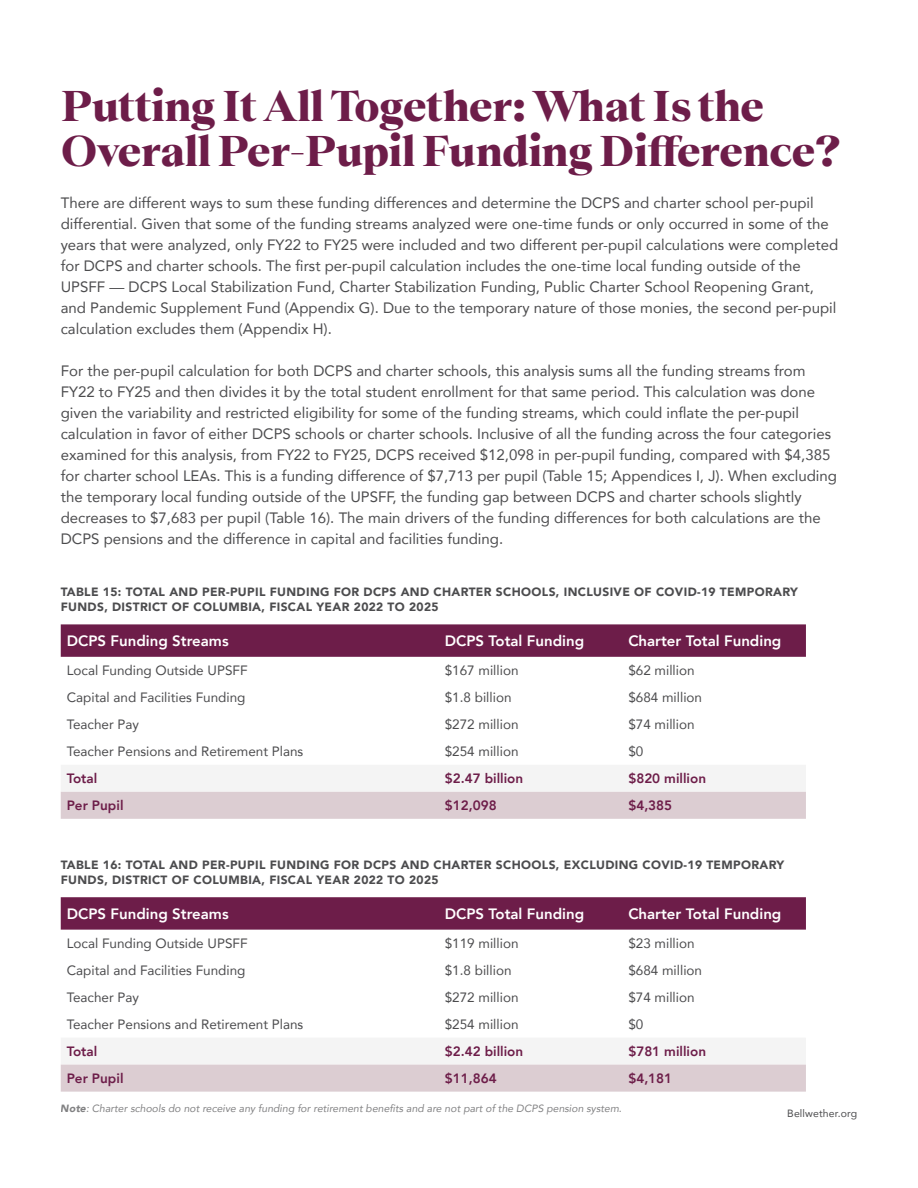
<style>
.page{position:relative;width:918px;height:1188px;background:#fff}
.page>*{position:absolute;margin:0;border:0;box-sizing:border-box;transform-origin:0 0}
.t1{font:800 45px/45px "Teodor";color:#6d1d49}
.t2{font:15px/21px "Avenir";color:#4c4c4e}
.t3{font:800 15px "Avenir";color:#fff}
.t4{font:13.5px "Avenir";color:#4c4c4e}
.t5{font:800 13.5px "Avenir";color:#6d1d49}
.t6{font:900 12px/15px "Avenir";letter-spacing:.03em;color:#4c4c4e}
.t7{font:italic 10.5px "Avenir";color:#4c4c4e}
.t8{font:10.5px "Avenir";letter-spacing:.01em;color:#4c4c4e}
.s1{font-weight:900}
</style>
<div class="page">
<div style="left:61px;top:624px;width:745px;height:33px;background:#6d1d49"></div>
<svg style="left:61px;top:765px;width:745px;height:54px"></svg>
<div style="left:61px;top:897px;width:745px;height:33px;background:#6d1d49"></div>
<svg style="left:61px;top:1038px;width:745px;height:54px"></svg>
<h1 class="t1" style="left:61px;top:82px;width:781px">Putting It All Together: What Is the<br>Overall Per-Pupil Funding Difference?</h1>
<p class="t2" style="left:61px;top:192px;width:779px">There are different ways to sum these funding differences and determine the DCPS and charter school per-pupil differential. Given that some of the funding streams analyzed were one-time funds or only occurred in some of the years that were analyzed, only FY22 to FY25 were included and two different per-pupil calculations were completed for DCPS and charter schools. The first per-pupil calculation includes the one-time local funding outside of the UPSFF — DCPS Local Stabilization Fund, Charter Stabilization Funding, Public Charter School Reopening Grant, and Pandemic Supplement Fund (Appendix G). Due to the temporary nature of those monies, the second per-pupil calculation excludes them (Appendix H).</p>
<p class="t2" style="left:61px;top:360px;width:778px">For the per-pupil calculation for both DCPS and charter schools, this analysis sums all the funding streams from FY22 to FY25 and then divides it by the total student enrollment for that same period. This calculation was done given the variability and restricted eligibility for some of the funding streams, which could inflate the per-pupil calculation in favor of either DCPS schools or charter schools. Inclusive of all the funding across the four categories examined for this analysis, from FY22 to FY25, DCPS received $12,098 in per-pupil funding, compared with $4,385 for charter school LEAs. This is a funding difference of $7,713 per pupil (Table 15; Appendices I, J). When excluding the temporary local funding outside of the UPSFF, the funding gap between DCPS and charter schools slightly decreases to $7,683 per pupil (Table 16). The main drivers of the funding differences for both calculations are the DCPS pensions and the difference in capital and facilities funding.</p>
<p class="t6" style="left:61px;top:584px;width:739px">TABLE 15: TOTAL AND PER-PUPIL FUNDING FOR DCPS AND CHARTER SCHOOLS, INCLUSIVE OF COVID-19 TEMPORARY<br>FUNDS, DISTRICT OF COLUMBIA, FISCAL YEAR 2022 TO 2025</p>
<p class="t3" style="left:67px;top:629px;width:163px">DCPS Funding Streams</p>
<p class="t3" style="left:445px;top:629px;width:141px">DCPS Total Funding</p>
<p class="t3" style="left:628px;top:629px;width:155px">Charter Total Funding</p>
<p class="t4" style="left:67px;top:660px;width:182px">Local Funding Outside UPSFF</p>
<p class="t4" style="left:445px;top:660px;width:75px">$167 million</p>
<p class="t4" style="left:628px;top:660px;width:68px">$62 million</p>
<p class="t4" style="left:67px;top:687px;width:180px">Capital and Facilities Funding</p>
<p class="t4" style="left:445px;top:687px;width:68px">$1.8 billion</p>
<p class="t4" style="left:628px;top:687px;width:75px">$684 million</p>
<p class="t4" style="left:67px;top:714px;width:74px">Teacher Pay</p>
<p class="t4" style="left:445px;top:714px;width:75px">$272 million</p>
<p class="t4" style="left:628px;top:714px;width:68px">$74 million</p>
<p class="t4" style="left:67px;top:741px;width:238px">Teacher Pensions and Retirement Plans</p>
<p class="t4" style="left:445px;top:741px;width:75px">$254 million</p>
<p class="t4" style="left:628px;top:741px;width:17px">$0</p>
<p class="t5" style="left:67px;top:768px;width:32px">Total</p>
<p class="t5" style="left:445px;top:768px;width:80px">$2.47 billion</p>
<p class="t5" style="left:628px;top:768px;width:79px">$820 million</p>
<p class="t5" style="left:67px;top:795px;width:58px">Per Pupil</p>
<p class="t5" style="left:445px;top:795px;width:53px">$12,098</p>
<p class="t5" style="left:628px;top:795px;width:45px">$4,385</p>
<p class="t6" style="left:61px;top:857px;width:725px">TABLE 16: TOTAL AND PER-PUPIL FUNDING FOR DCPS AND CHARTER SCHOOLS, EXCLUDING COVID-19 TEMPORARY<br>FUNDS, DISTRICT OF COLUMBIA, FISCAL YEAR 2022 TO 2025</p>
<p class="t3" style="left:67px;top:902px;width:163px">DCPS Funding Streams</p>
<p class="t3" style="left:445px;top:902px;width:141px">DCPS Total Funding</p>
<p class="t3" style="left:628px;top:902px;width:155px">Charter Total Funding</p>
<p class="t4" style="left:67px;top:932px;width:182px">Local Funding Outside UPSFF</p>
<p class="t4" style="left:445px;top:932px;width:75px">$119 million</p>
<p class="t4" style="left:628px;top:932px;width:68px">$23 million</p>
<p class="t4" style="left:67px;top:959px;width:180px">Capital and Facilities Funding</p>
<p class="t4" style="left:445px;top:959px;width:68px">$1.8 billion</p>
<p class="t4" style="left:628px;top:959px;width:75px">$684 million</p>
<p class="t4" style="left:67px;top:986px;width:74px">Teacher Pay</p>
<p class="t4" style="left:445px;top:986px;width:75px">$272 million</p>
<p class="t4" style="left:628px;top:986px;width:68px">$74 million</p>
<p class="t4" style="left:67px;top:1013px;width:238px">Teacher Pensions and Retirement Plans</p>
<p class="t4" style="left:445px;top:1013px;width:75px">$254 million</p>
<p class="t4" style="left:628px;top:1013px;width:17px">$0</p>
<p class="t5" style="left:67px;top:1041px;width:32px">Total</p>
<p class="t5" style="left:445px;top:1041px;width:80px">$2.42 billion</p>
<p class="t5" style="left:628px;top:1041px;width:79px">$781 million</p>
<p class="t5" style="left:67px;top:1068px;width:58px">Per Pupil</p>
<p class="t5" style="left:445px;top:1068px;width:53px">$11,864</p>
<p class="t5" style="left:628px;top:1068px;width:45px">$4,181</p>
<p class="t7" style="left:61px;top:1102px;width:563px"><span class="s1">Note</span>: Charter schools do not receive any funding for retirement benefits and are not part of the DCPS pension system.</p>
<p class="t8" style="left:787px;top:1105px;width:71px">Bellwether.org</p>
</div>
